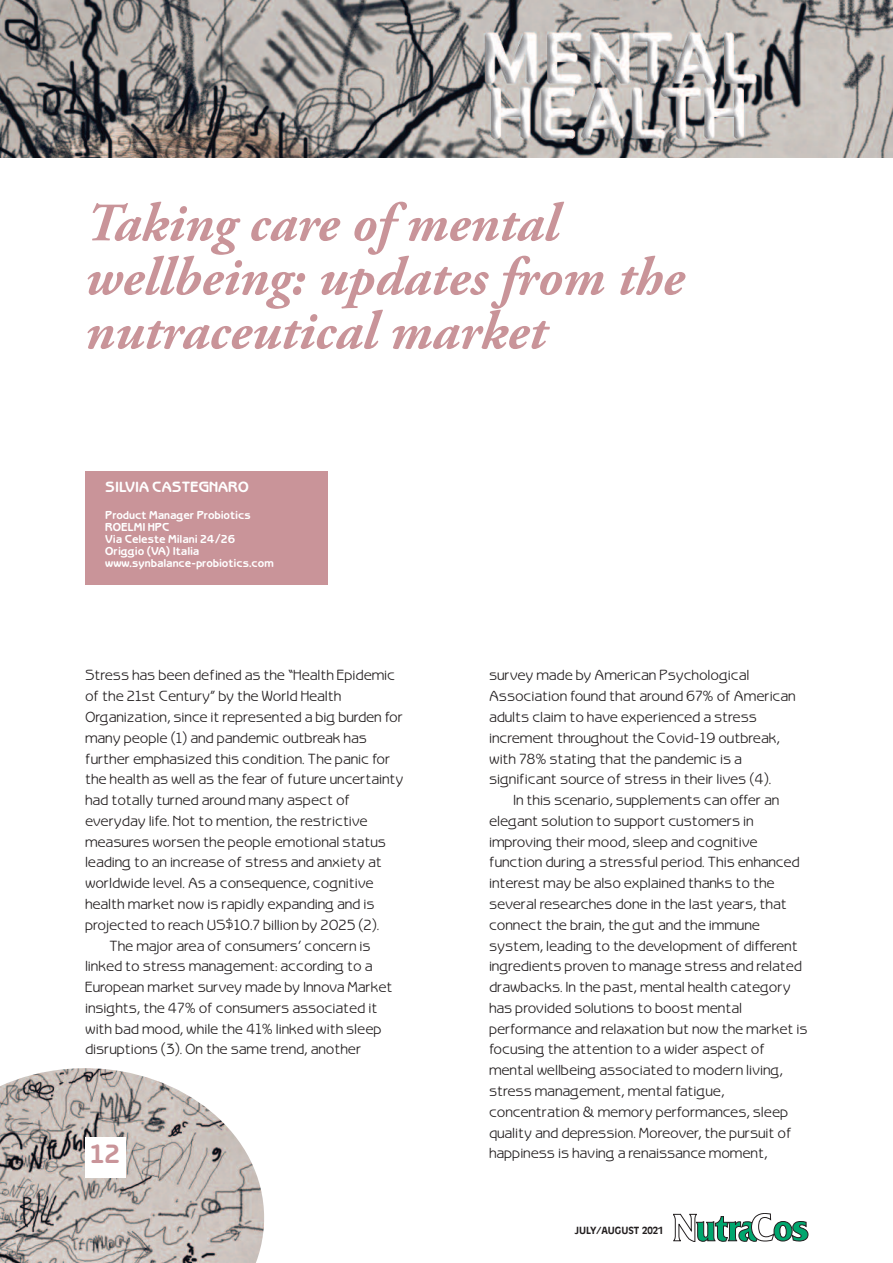
<style>
.page{position:relative;width:893px;height:1263px;background:#fff}
.page>*{position:absolute;margin:0;border:0;box-sizing:border-box;transform-origin:0 0}
.t1{font:italic 700 54px/54px "Adobe Garamond Pro";color:#c99499}
.t2{font:700 24px "Benguiat Gothic";color:#c99499}
.t3{font:13.5px/20.9px "Benguiat Gothic";color:#231f20}
.t4{font:700 13.5px "Benguiat Gothic";color:#fff}
.t5{font:700 10.5px/12px "Benguiat Gothic";color:#fff}
.t6{font:700 9.75px "Antique Olive";color:#231f20}
</style>
<div class="page">
<img style="left:0;top:1068px;width:264px;height:195px">
<img style="left:0;top:0;width:893px;height:158px">
<div style="left:85px;top:1138px;width:40px;height:40px;background:#fff"></div>
<svg style="left:673px;top:1213px;width:135px;height:29px"></svg>
<div style="left:85px;top:471px;width:242px;height:114px;background:#c99499"></div>
<h1 class="t1" style="left:85px;top:201px;width:600px">Taking care of mental wellbeing: updates from the nutraceutical market</h1>
<p class="t4" style="left:105px;top:480px;width:145px">SILVIA CASTEGNARO</p>
<p class="t5" style="left:105px;top:510px;width:170px">Product Manager Probiotics<br>ROELMI HPC<br>Via Celeste Milani 24/26<br>Origgio (VA) Italia www.synbalance-probiotics.com</p>
<p class="t3" style="left:85px;top:665px;width:312px">Stress has been defined as the “Health Epidemic</p>
<p class="t3" style="left:85px;top:686px;width:258px">of the 21st Century” by the World Health</p>
<p class="t3" style="left:85px;top:707px;width:319px">Organization, since it represented a big burden for</p>
<p class="t3" style="left:85px;top:728px;width:283px">many people (1) and pandemic outbreak has</p>
<p class="t3" style="left:85px;top:748px;width:307px">further emphasized this condition. The panic for</p>
<p class="t3" style="left:85px;top:769px;width:320px">the health as well as the fear of future uncertainty</p>
<p class="t3" style="left:85px;top:790px;width:267px">had totally turned around many aspect of</p>
<p class="t3" style="left:85px;top:811px;width:284px">everyday life. Not to mention, the restrictive</p>
<p class="t3" style="left:85px;top:831px;width:302px">measures worsen the people emotional status</p>
<p class="t3" style="left:85px;top:852px;width:298px">leading to an increase of stress and anxiety at</p>
<p class="t3" style="left:85px;top:873px;width:290px">worldwide level. As a consequence, cognitive</p>
<p class="t3" style="left:85px;top:894px;width:291px">health market now is rapidly expanding and is</p>
<p class="t3" style="left:85px;top:915px;width:296px">projected to reach US$10.7 billion by 2025 (2).</p>
<p class="t3" style="left:109px;top:935px;width:263px">The major area of consumers’ concern is</p>
<p class="t3" style="left:85px;top:956px;width:289px">linked to stress management: according to a</p>
<p class="t3" style="left:85px;top:977px;width:309px">European market survey made by Innova Market</p>
<p class="t3" style="left:85px;top:998px;width:294px">insights, the 47% of consumers associated it</p>
<p class="t3" style="left:85px;top:1018px;width:298px">with bad mood, while the 41% linked with sleep</p>
<p class="t3" style="left:85px;top:1039px;width:278px">disruptions (3). On the same trend, another</p>
<h2 class="t2" style="left:90px;top:1140px;width:31px">12</h2>
<p class="t3" style="left:489px;top:665px;width:308px">survey made by American Psychological Association found that around 67% of American adults claim to have experienced a stress increment throughout the Covid-19 outbreak, with 78% stating that the pandemic is a significant source of stress in their lives (4).</p>
<p class="t3" style="left:489px;top:790px;width:320px;text-indent:24px">In this scenario, supplements can offer an elegant solution to support customers in improving their mood, sleep and cognitive function during a stressful period. This enhanced interest may be also explained thanks to the several researches done in the last years, that connect the brain, the gut and the immune system, leading to the development of different ingredients proven to manage stress and related drawbacks. In the past, mental health category has provided solutions to boost mental performance and relaxation but now the market is focusing the attention to a wider aspect of mental wellbeing associated to modern living, stress management, mental fatigue, concentration &amp; memory performances, sleep quality and depression. Moreover, the pursuit of happiness is having a renaissance moment,</p>
<p class="t6" style="left:575px;top:1226px;width:91px">JULY/AUGUST 2021</p>
</div>
